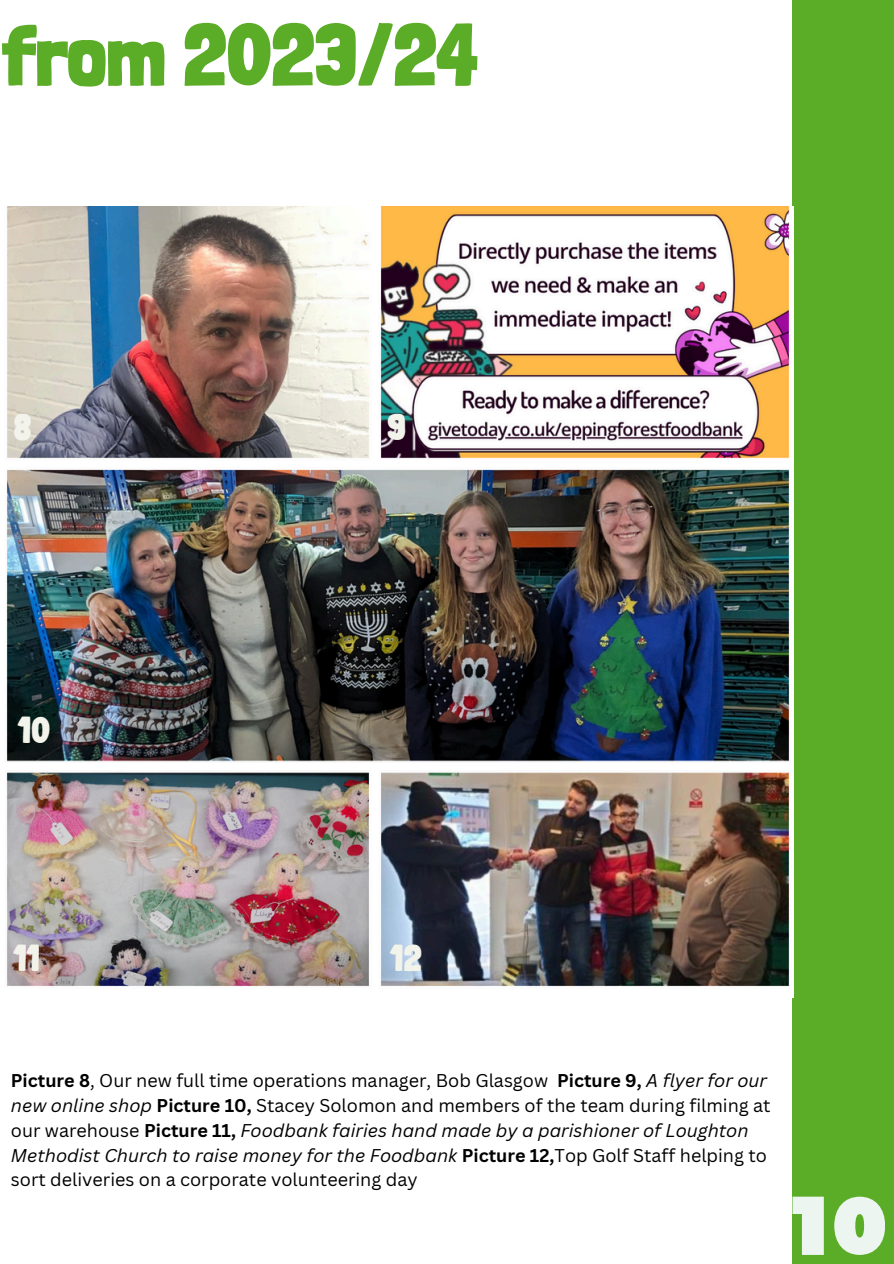
<style>
.page{position:relative;width:894px;height:1264px;background:#fff}
.page>*{position:absolute;margin:0;border:0;box-sizing:border-box;transform-origin:0 0}
.t1{font:900 87px "Londrina Solid";color:#5bac26}
.t2{font:900 36px "Londrina Solid";color:#f2f3eb}
.t3{font:18px/24.8px "Canva Sans";color:#000}
.s1{font-weight:700}
.s2{font-style:italic}
</style>
<div class="page">
<div style="left:792px;top:0;width:101px;height:1263px;background:#5bac26"></div>
<svg style="left:834px;top:1196px;width:50px;height:58px"></svg>
<svg style="left:792px;top:1196px;width:31px;height:58px"></svg>
<img style="left:6px;top:207px;width:787px;height:790px">
<p class="t1" style="left:2px;top:3px;width:476px">from 2023/24</p>
<p class="t2" style="left:14px;top:406px;width:19px">8</p>
<p class="t2" style="left:387px;top:406px;width:20px">9</p>
<p class="t2" style="left:18px;top:709px;width:33px">10</p>
<p class="t2" style="left:14px;top:937px;width:28px">11</p>
<p class="t2" style="left:390px;top:937px;width:33px">12</p>
<p class="t3" style="left:11px;top:1067px;width:761px"><span class="s1">Picture 8</span>, Our new full time operations manager, Bob Glasgow <span class="s1">Picture 9,</span> <span class="s2">A flyer for our new online shop</span> <span class="s1">Picture 10,</span> Stacey Solomon and members of the team during filming at our warehouse <span class="s1">Picture 11,</span> <span class="s2">Foodbank fairies hand made by a parishioner of Loughton Methodist Church to raise money for the Foodbank</span> <span class="s1">Picture 12,</span>Top Golf Staff helping to sort deliveries on a corporate volunteering day</p>
</div>
